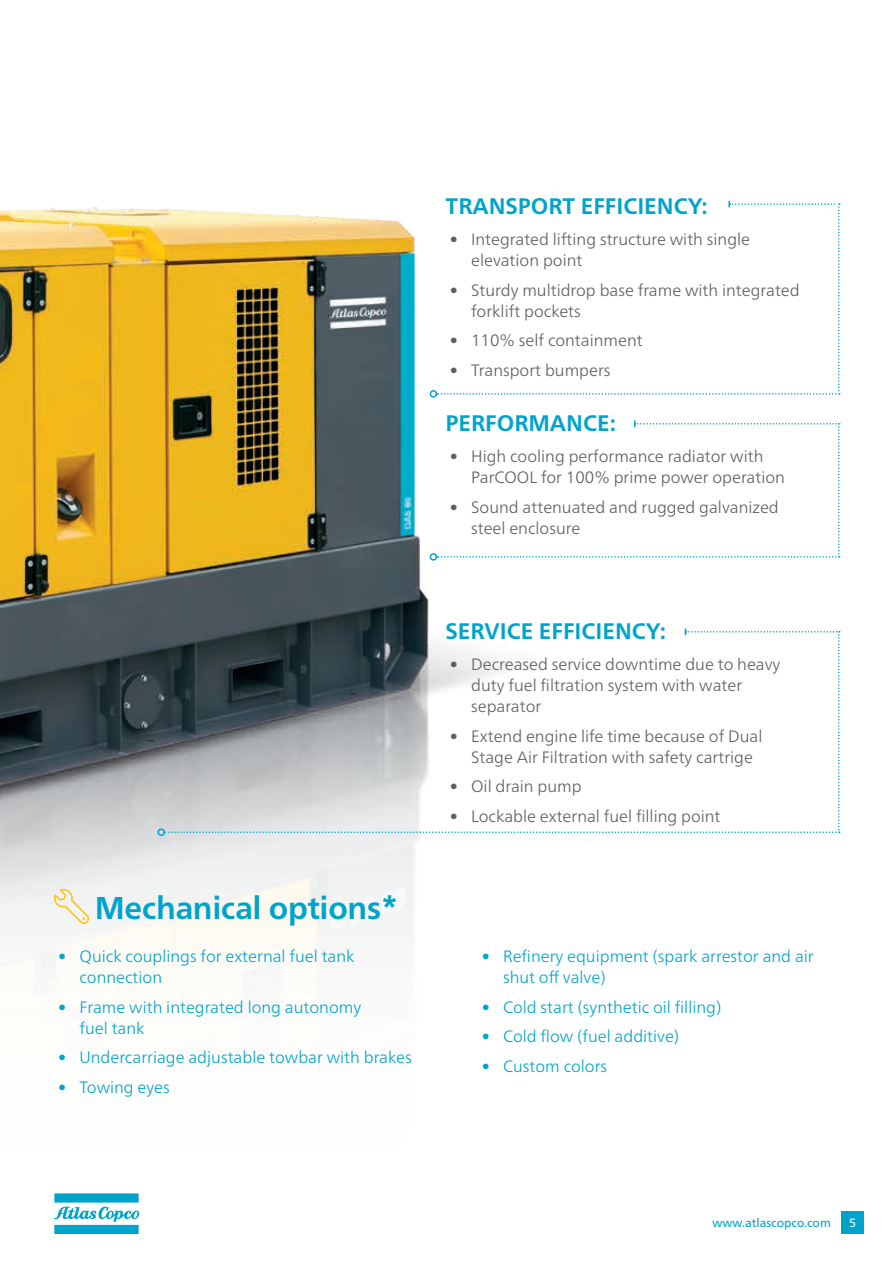
<style>
.page{position:relative;width:893px;height:1263px;background:#fff}
.page>*{position:absolute;margin:0;border:0;box-sizing:border-box;transform-origin:0 0}
.t1{font:700 31.5px "Neue Frutiger World";letter-spacing:-.01em;color:#00a4ca}
.t2{font:700 22.5px "Neue Frutiger World";color:#00a4ca}
.t3{font:300 16.5px/21px "Neue Frutiger World";color:#5c5e60}
.t4{font:300 16.5px/21px "Neue Frutiger World";color:#00a4ca}
.t5{font:12px "Neue Frutiger World";color:#00a4ca}
.t6{font:12px "Neue Frutiger World";color:#fff}
</style>
<div class="page">
<img style="left:0;top:207px;width:437px;height:760px">
<svg style="left:54px;top:1193px;width:85px;height:41px"></svg>
<div style="left:841px;top:1211px;width:23px;height:23px;background:#00a4ca"></div>
<svg style="left:53px;top:889px;width:36px;height:35px"></svg>
<svg style="left:436px;top:201px;width:404px;height:194px"></svg>
<div style="left:430px;top:390px;width:7px;height:8px;border:2px solid #00a4ca;border-radius:50%"></div>
<svg style="left:436px;top:420px;width:404px;height:138px"></svg>
<div style="left:430px;top:553px;width:7px;height:8px;border:2px solid #00a4ca;border-radius:50%"></div>
<svg style="left:164px;top:628px;width:676px;height:205px"></svg>
<div style="left:158px;top:828px;width:7px;height:8px;border:2px solid #00a4ca;border-radius:50%"></div>
<h2 class="t2" style="left:446px;top:186px;width:264px">TRANSPORT EFFICIENCY:</h2>
<p class="t3" style="left:471px;top:229px;width:280px;text-indent:-21px">• Integrated lifting structure with single elevation point</p>
<p class="t3" style="left:471px;top:280px;width:330px;text-indent:-21px">• Sturdy multidrop base frame with integrated forklift pockets</p>
<p class="t3" style="left:450px;top:330px;width:194px">• 110% self containment</p>
<p class="t3" style="left:450px;top:360px;width:162px">• Transport bumpers</p>
<h2 class="t2" style="left:446px;top:403px;width:172px">PERFORMANCE:</h2>
<p class="t3" style="left:471px;top:446px;width:315px;text-indent:-21px">• High cooling performance radiator with<br>ParCOOL for 100% prime power operation</p>
<p class="t3" style="left:471px;top:496px;width:309px;text-indent:-21px">• Sound attenuated and rugged galvanized steel enclosure</p>
<h1 class="t1" style="left:95px;top:880px;width:305px">Mechanical options*</h1>
<p class="t4" style="left:80px;top:946px;width:277px;text-indent:-21px">• Quick couplings for external fuel tank connection</p>
<p class="t4" style="left:80px;top:996px;width:283px;text-indent:-21px">• Frame with integrated long autonomy fuel tank</p>
<p class="t4" style="left:58px;top:1047px;width:355px">• Undercarriage adjustable towbar with brakes</p>
<p class="t4" style="left:58px;top:1076px;width:113px">• Towing eyes</p>
<h2 class="t2" style="left:446px;top:611px;width:222px">SERVICE EFFICIENCY:</h2>
<p class="t3" style="left:471px;top:654px;width:311px;text-indent:-21px">• Decreased service downtime due to heavy duty fuel filtration system with water separator</p>
<p class="t3" style="left:471px;top:725px;width:293px;text-indent:-21px">• Extend engine life time because of Dual<br>Stage Air Filtration with safety cartrige</p>
<p class="t3" style="left:450px;top:776px;width:133px">• Oil drain pump</p>
<p class="t3" style="left:450px;top:805px;width:272px">• Lockable external fuel filling point</p>
<p class="t4" style="left:503px;top:946px;width:312px;text-indent:-21px">• Refinery equipment (spark arrestor and air shut off valve)</p>
<p class="t4" style="left:482px;top:996px;width:241px">• Cold start (synthetic oil filling)</p>
<p class="t4" style="left:482px;top:1026px;width:199px">• Cold flow (fuel additive)</p>
<p class="t4" style="left:482px;top:1055px;width:127px">• Custom colors</p>
<p class="t5" style="left:712px;top:1213px;width:120px">www.atlascopco.com</p>
<p class="t6" style="left:849px;top:1214px;width:8px">5</p>
</div>
